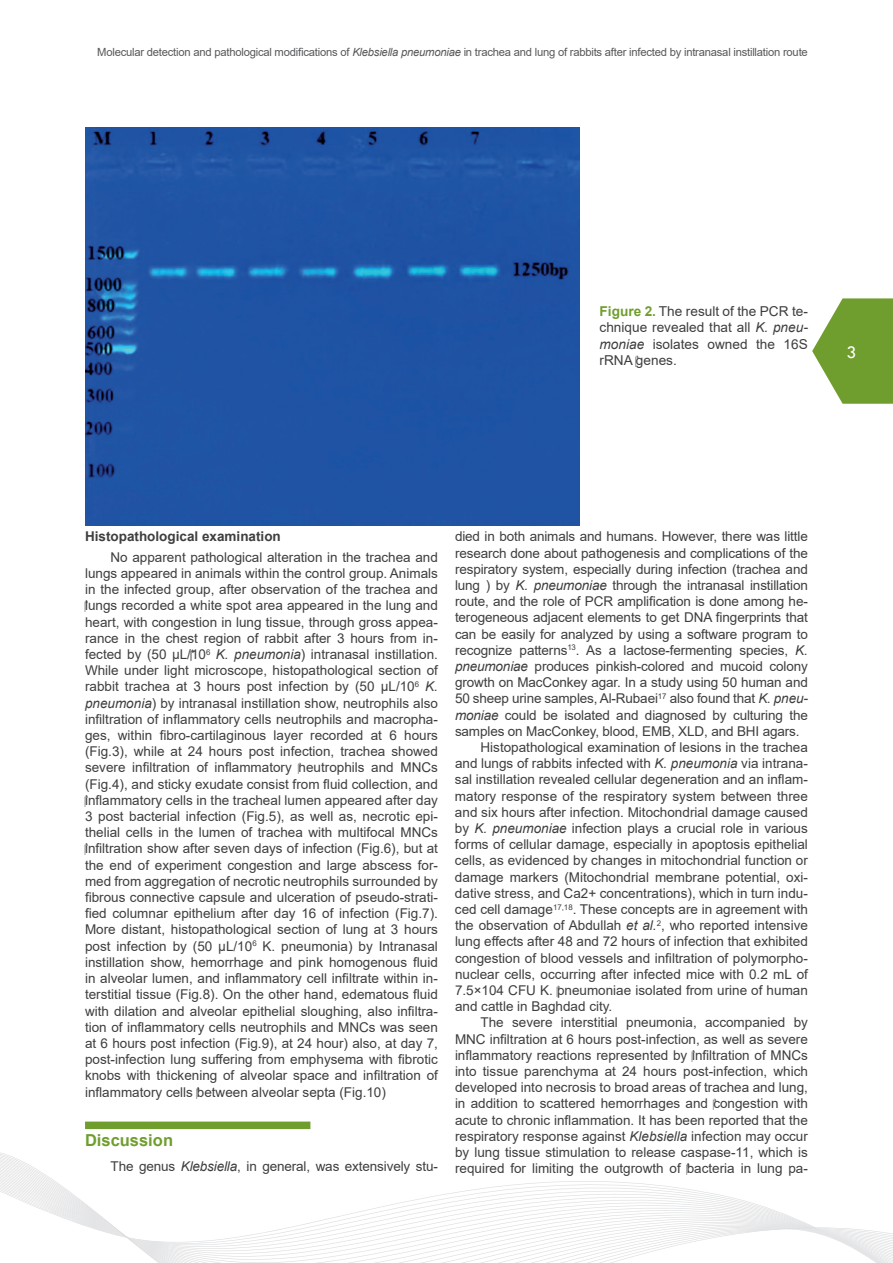
<style>
.page{position:relative;width:893px;height:1263px;background:#fff}
.page>*{position:absolute;margin:0;border:0;box-sizing:border-box;transform-origin:0 0}
.t1{font:18px "Tw Cen";color:#fff}
.t2{font:700 16.5px "Arial";color:#709e2e}
.t3{font:13.65px/16.4px "Arial";color:#3e3e3f;text-align:justify}
.t4{font:13.5px/16.2px "Arial";color:#3e3e3f;text-align:justify}
.t5{font:700 13.5px "Arial";color:#3e3e3f}
.t6{font:11.25px "Arial";letter-spacing:-.02em;color:#57585a}
.s1{font-style:italic}
.s2{font-weight:700;color:#709e2e}
</style>
<div class="page">
<svg style="left:812px;top:298px;width:81px;height:106px"></svg>
<svg style="left:0;top:1167px;width:893px;height:96px"></svg>
<div style="left:85px;top:1121px;width:225px;height:8px;background:#709e2e"></div>
<div style="left:85px;top:128px;width:495px;height:397px;background:#1f53a4"></div>
<p class="t6" style="left:97px;top:44px;width:712px">Molecular detection and pathological modifications of <span class="s1">Klebsiella pneumoniae</span> in trachea and lung of rabbits after infected by intranasal instillation route</p>
<p class="t3" style="left:600px;top:303px;width:210px"><span class="s2">Figure 2.</span> The result of the PCR te&shy;chnique revealed that all <span class="s1">K. pneu&shy;moniae</span> isolates owned the 16S rRNA genes.</p>
<h1 class="t1" style="left:846px;top:341px;width:11px">3</h1>
<p class="t5" style="left:85px;top:527px;width:197px">Histopathological examination</p>
<p class="t4" style="left:85px;top:549px;width:354px;text-indent:26px">No apparent pathological alteration in the trachea and lungs appeared in animals within the control group. Animals in the infected group, after observation of the trachea and lungs recorded a white spot area appeared in the lung and heart, with congestion in lung tissue, through gross appea&shy;rance in the chest region of rabbit after 3 hours from in&shy;fected by (50 μL/10<sup>6</sup> <span class="s1">K. pneumonia</span>) intranasal instillation.<br>While under light microscope, histopathological section of rabbit trachea at 3 hours post infection by (50 μL/10<sup>6</sup> <span class="s1">K. pneumonia</span>) by intranasal instillation show, neutrophils also infiltration of inflammatory cells neutrophils and macropha&shy;ges, within fibro-cartilaginous layer recorded at 6 hours (Fig.3), while at 24 hours post infection, trachea showed severe infiltration of inflammatory neutrophils and MNCs (Fig.4), and sticky exudate consist from fluid collection, and inflammatory cells in the tracheal lumen appeared after day 3 post bacterial infection (Fig.5), as well as, necrotic epi&shy;thelial cells in the lumen of trachea with multifocal MNCs infiltration show after seven days of infection (Fig.6), but at the end of experiment congestion and large abscess for&shy;med from aggregation of necrotic neutrophils surrounded by fibrous connective capsule and ulceration of pseudo-strati&shy;fied columnar epithelium after day 16 of infection (Fig.7).<br>More distant, histopathological section of lung at 3 hours post infection by (50 μL/10<sup>6</sup> K. pneumonia) by Intranasal instillation show, hemorrhage and pink homogenous fluid in alveolar lumen, and inflammatory cell infiltrate within in&shy;terstitial tissue (Fig.8). On the other hand, edematous fluid with dilation and alveolar epithelial sloughing, also infiltra&shy;tion of inflammatory cells neutrophils and MNCs was seen at 6 hours post infection (Fig.9), at 24 hour) also, at day 7, post-infection lung suffering from emphysema with fibrotic knobs with thickening of alveolar space and infiltration of inflammatory cells between alveolar septa (Fig.10)</p>
<p class="t2" style="left:85px;top:1129px;width:90px">Discussion</p>
<p class="t4" style="left:111px;top:1158px;width:329px">The genus <span class="s1">Klebsiella</span>, in general, was extensively stu-</p>
<p class="t4" style="left:455px;top:528px;width:354px">died in both animals and humans. However, there was little</p>
<p class="t4" style="left:455px;top:545px;width:354px">research done about pathogenesis and complications of the</p>
<p class="t4" style="left:455px;top:561px;width:354px">respiratory system, especially during infection (trachea and</p>
<p class="t4" style="left:455px;top:577px;width:354px">lung ) by <span class="s1">K. pneumoniae</span> through the intranasal instillation</p>
<p class="t4" style="left:455px;top:593px;width:354px">route, and the role of PCR amplification is done among he-</p>
<p class="t4" style="left:455px;top:609px;width:354px">terogeneous adjacent elements to get DNA fingerprints that</p>
<p class="t4" style="left:455px;top:626px;width:354px">can be easily for analyzed by using a software program to</p>
<p class="t4" style="left:455px;top:642px;width:354px">recognize patterns<sup>13</sup>. As a lactose-fermenting species, <span class="s1">K.</span></p>
<p class="t4" style="left:455px;top:658px;width:354px"><span class="s1">pneumoniae</span> produces pinkish-colored and mucoid colony</p>
<p class="t4" style="left:455px;top:674px;width:354px">growth on MacConkey agar. In a study using 50 human and</p>
<p class="t4" style="left:455px;top:690px;width:354px">50 sheep urine samples, Al-Rubaei<sup>17</sup> also found that <span class="s1">K. pneu-</span></p>
<p class="t4" style="left:455px;top:707px;width:354px"><span class="s1">moniae</span> could be isolated and diagnosed by culturing the</p>
<p class="t4" style="left:455px;top:723px;width:346px">samples on MacConkey, blood, EMB, XLD, and BHI agars.</p>
<p class="t4" style="left:480px;top:739px;width:329px">Histopathological examination of lesions in the trachea</p>
<p class="t4" style="left:455px;top:755px;width:354px">and lungs of rabbits infected with <span class="s1">K. pneumonia</span> via intrana-</p>
<p class="t4" style="left:455px;top:771px;width:354px">sal instillation revealed cellular degeneration and an inflam-</p>
<p class="t4" style="left:455px;top:788px;width:354px">matory response of the respiratory system between three</p>
<p class="t4" style="left:455px;top:804px;width:354px">and six hours after infection. Mitochondrial damage caused</p>
<p class="t4" style="left:455px;top:820px;width:354px">by <span class="s1">K. pneumoniae</span> infection plays a crucial role in various</p>
<p class="t4" style="left:455px;top:836px;width:354px">forms of cellular damage, especially in apoptosis epithelial</p>
<p class="t4" style="left:455px;top:852px;width:354px">cells, as evidenced by changes in mitochondrial function or</p>
<p class="t4" style="left:455px;top:869px;width:354px">damage markers (Mitochondrial membrane potential, oxi-</p>
<p class="t4" style="left:455px;top:885px;width:354px">dative stress, and Ca2+ concentrations), which in turn indu-</p>
<p class="t4" style="left:455px;top:901px;width:354px">ced cell damage<sup>17,18</sup>. These concepts are in agreement with</p>
<p class="t4" style="left:455px;top:917px;width:354px">the observation of Abdullah <span class="s1">et al.</span><sup>2</sup>, who reported intensive</p>
<p class="t4" style="left:455px;top:933px;width:354px">lung effects after 48 and 72 hours of infection that exhibited</p>
<p class="t4" style="left:455px;top:950px;width:354px">congestion of blood vessels and infiltration of polymorpho-</p>
<p class="t4" style="left:455px;top:966px;width:354px">nuclear cells, occurring after infected mice with 0.2 mL of</p>
<p class="t4" style="left:455px;top:982px;width:354px">7.5×104 CFU K. pneumoniae isolated from urine of human</p>
<p class="t4" style="left:455px;top:998px;width:159px">and cattle in Baghdad city.</p>
<p class="t4" style="left:480px;top:1014px;width:329px">The severe interstitial pneumonia, accompanied by</p>
<p class="t4" style="left:455px;top:1031px;width:354px">MNC infiltration at 6 hours post-infection, as well as severe</p>
<p class="t4" style="left:455px;top:1047px;width:354px">inflammatory reactions represented by infiltration of MNCs</p>
<p class="t4" style="left:455px;top:1063px;width:354px">into tissue parenchyma at 24 hours post-infection, which</p>
<p class="t4" style="left:455px;top:1079px;width:354px">developed into necrosis to broad areas of trachea and lung,</p>
<p class="t4" style="left:455px;top:1095px;width:354px">in addition to scattered hemorrhages and congestion with</p>
<p class="t4" style="left:455px;top:1112px;width:354px">acute to chronic inflammation. It has been reported that the</p>
<p class="t4" style="left:455px;top:1128px;width:354px">respiratory response against <span class="s1">Klebsiella</span> infection may occur</p>
<p class="t4" style="left:455px;top:1144px;width:354px">by lung tissue stimulation to release caspase-11, which is</p>
<p class="t4" style="left:455px;top:1160px;width:354px">required for limiting the outgrowth of bacteria in lung pa-</p>
</div>
